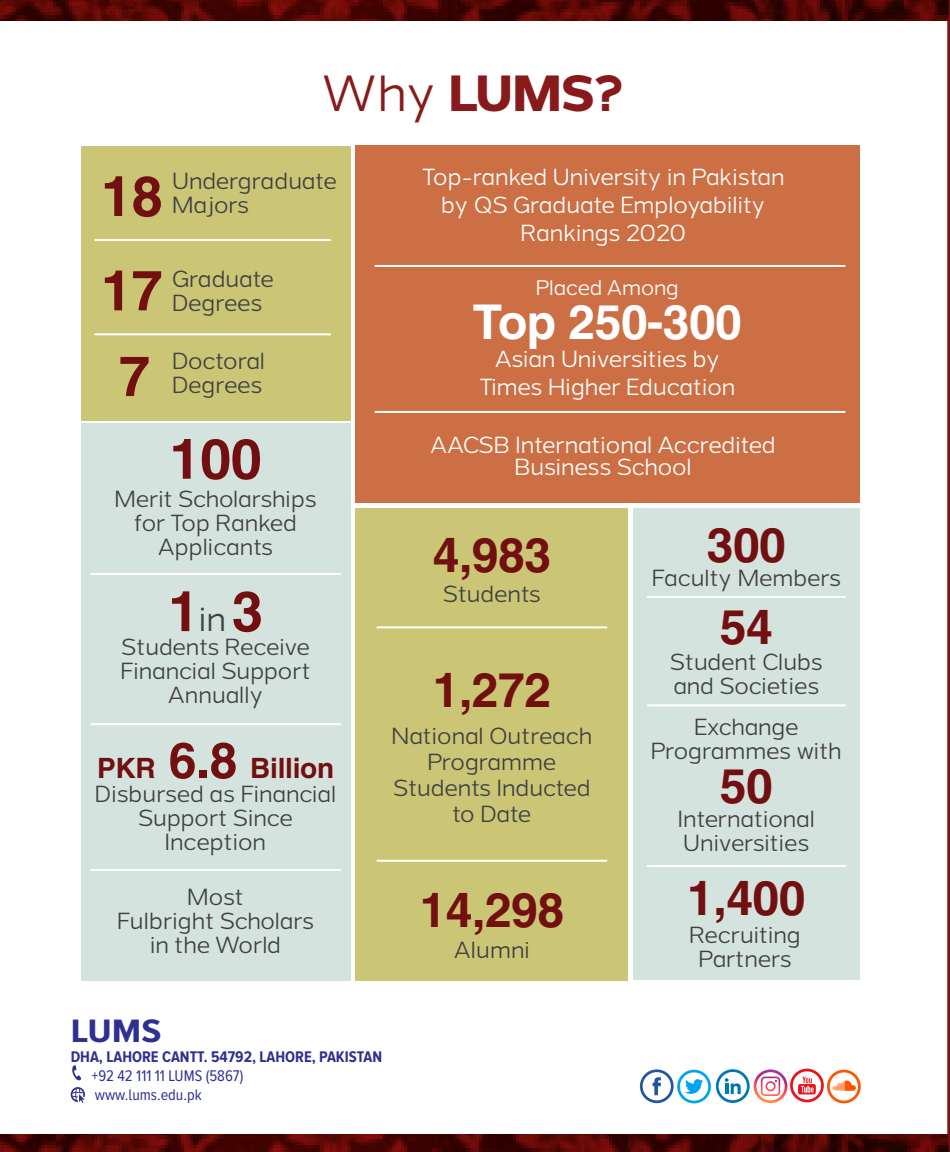
<style>
.page{position:relative;width:950px;height:1152px;background:#fff}
.page>*{position:absolute;margin:0;border:0;box-sizing:border-box;transform-origin:0 0}
.t1{font:700 56px "Helvetica CE";letter-spacing:-.01em;color:#720f11}
.t2{font:700 48px "Helvetica CE";letter-spacing:-.01em;color:#720f11}
.t3{font:700 48px "Helvetica CE";letter-spacing:-.01em;color:#fff}
.t4{font:700 48px "Grey Sans";color:#891a1c}
.t5{font:700 33.6px "Proxima Nova A Cond";color:#2e3092;scale:1.19 1}
.t6{font:700 28px "Helvetica CE";letter-spacing:-.01em;color:#720f11}
.t7{font:22px/24px "Grey Sans";letter-spacing:-.01em;color:#414042;text-align:center}
.t8{font:22px/28px "Grey Sans";letter-spacing:-.01em;color:#fff;text-align:center}
.t9{font:20px "Grey Sans";letter-spacing:-.015em;color:#fff}
.t10{font:700 16px "Proxima Nova A Cond";color:#2e3092}
.t11{font:16px/19.2px "Proxima Nova A Cond";color:#2e3092}
.s1{font-weight:400}
.s2{font-family:"Grey Sans";font-weight:400;font-size:32px;color:#414042}
.s3{font-size:50px}
</style>
<div class="page">
<div style="left:81px;top:423px;width:269px;height:558px;background:#d4e3dd"></div>
<div style="left:81px;top:146px;width:269px;height:274px;background:#cbc576"></div>
<div style="left:355px;top:508px;width:273px;height:473px;background:#cbc576"></div>
<div style="left:633px;top:508px;width:226px;height:472px;background:#d4e3dd"></div>
<div style="left:355px;top:146px;width:504px;height:357px;background:#cc6f44"></div>
<svg style="left:947px;top:0;width:2px;height:1152px;background:#913437"></svg>
<svg style="left:72px;top:1065px;width:9px;height:15px"></svg>
<svg style="left:71px;top:1087px;width:14px;height:16px"></svg>
<svg style="left:639px;top:1069px;width:221px;height:35px"></svg>
<img style="left:0;top:0;width:948px;height:20px">
<img style="left:0;top:1134px;width:948px;height:18px">
<hr style="left:90px;top:573px;width:251px;height:2px;background:#fff">
<hr style="left:90px;top:723px;width:251px;height:2px;background:#fff">
<hr style="left:90px;top:869px;width:251px;height:2px;background:#fff">
<hr style="left:376px;top:626px;width:231px;height:2px;background:#fff">
<hr style="left:94px;top:239px;width:237px;height:2px;background:#fff">
<hr style="left:94px;top:333px;width:237px;height:2px;background:#fff">
<hr style="left:647px;top:596px;width:198px;height:2px;background:#fff">
<hr style="left:375px;top:265px;width:470px;height:2px;background:#fff">
<hr style="left:375px;top:411px;width:470px;height:2px;background:#fff">
<hr style="left:647px;top:704px;width:198px;height:2px;background:#fff">
<hr style="left:647px;top:865px;width:198px;height:2px;background:#fff">
<hr style="left:376px;top:860px;width:231px;height:2px;background:#fff">
<h2 class="t4" style="left:322px;top:65px;width:301px"><span class="s1">Why</span> LUMS?</h2>
<h1 class="t1" style="left:101px;top:162px;width:63px">18</h1>
<p class="t7" style="left:172px;top:170px;width:166px;text-align:left">Undergraduate<br>Majors</p>
<h1 class="t1" style="left:101px;top:256px;width:63px">17</h1>
<p class="t7" style="left:172px;top:267px;width:103px;text-align:left">Graduate<br>Degrees</p>
<h1 class="t1" style="left:119px;top:342px;width:33px">7</h1>
<p class="t7" style="left:172px;top:350px;width:94px;text-align:left">Doctoral<br>Degrees</p>
<h1 class="t1" style="left:169px;top:425px;width:94px">100</h1>
<p class="t7" style="left:114px;top:487px;width:204px">Merit Scholarships for Top Ranked<br>Applicants</p>
<h1 class="t1" style="left:168px;top:577px;width:96px">1<span class="s2">in</span> 3</h1>
<p class="t7" style="left:120px;top:636px;width:192px">Students Receive<br>Financial Support<br>Annually</p>
<p class="t6" style="left:97px;top:751px;width:238px">PKR <span class="s3">6.8</span> Billion</p>
<p class="t7" style="left:95px;top:783px;width:243px">Disbursed as Financial<br>Support Since<br>Inception</p>
<p class="t7" style="left:117px;top:886px;width:198px">Most<br>Fulbright Scholars in the World</p>
<p class="t8" style="left:422px;top:164px;width:364px">Top-ranked University in Pakistan by QS Graduate Employability<br>Rankings 2020</p>
<p class="t9" style="left:536px;top:276px;width:144px">Placed Among</p>
<h2 class="t3" style="left:473px;top:293px;width:270px">Top 250-300</h2>
<p class="t8" style="left:479px;top:345px;width:257px">Asian Universities by<br>Times Higher Education</p>
<p class="t8" style="left:430px;top:435px;width:347px;line-height:22px">AACSB International Accredited<br>Business School</p>
<h2 class="t2" style="left:433px;top:526px;width:120px">4,983</h2>
<p class="t7" style="left:443px;top:582px;width:100px">Students</p>
<h2 class="t2" style="left:433px;top:661px;width:120px">1,272</h2>
<p class="t7" style="left:391px;top:724px;width:202px;line-height:26px">National Outreach<br>Programme<br>Students Inducted to Date</p>
<h2 class="t2" style="left:419px;top:881px;width:146px">14,298</h2>
<p class="t7" style="left:454px;top:938px;width:78px">Alumni</p>
<h2 class="t2" style="left:706px;top:516px;width:81px">300</h2>
<p class="t7" style="left:651px;top:567px;width:191px">Faculty Members</p>
<h2 class="t2" style="left:719px;top:598px;width:54px">54</h2>
<p class="t7" style="left:669px;top:651px;width:155px;text-align:left">Student Clubs and Societies</p>
<p class="t7" style="left:651px;top:716px;width:192px">Exchange<br>Programmes with</p>
<h2 class="t2" style="left:719px;top:757px;width:54px">50</h2>
<p class="t7" style="left:677px;top:808px;width:139px;text-align:left">International<br>Universities</p>
<h2 class="t2" style="left:687px;top:869px;width:120px">1,400</h2>
<p class="t7" style="left:689px;top:923px;width:113px">Recruiting<br>Partners</p>
<h3 class="t5" style="left:71px;top:1013px;width:78px">LUMS</h3>
<p class="t10" style="left:71px;top:1047px;width:313px">DHA, LAHORE CANTT. 54792, LAHORE, PAKISTAN</p>
<p class="t11" style="left:91px;top:1066px;width:153px">+92 42 111 11 LUMS (5867) www.lums.edu.pk</p>
</div>
